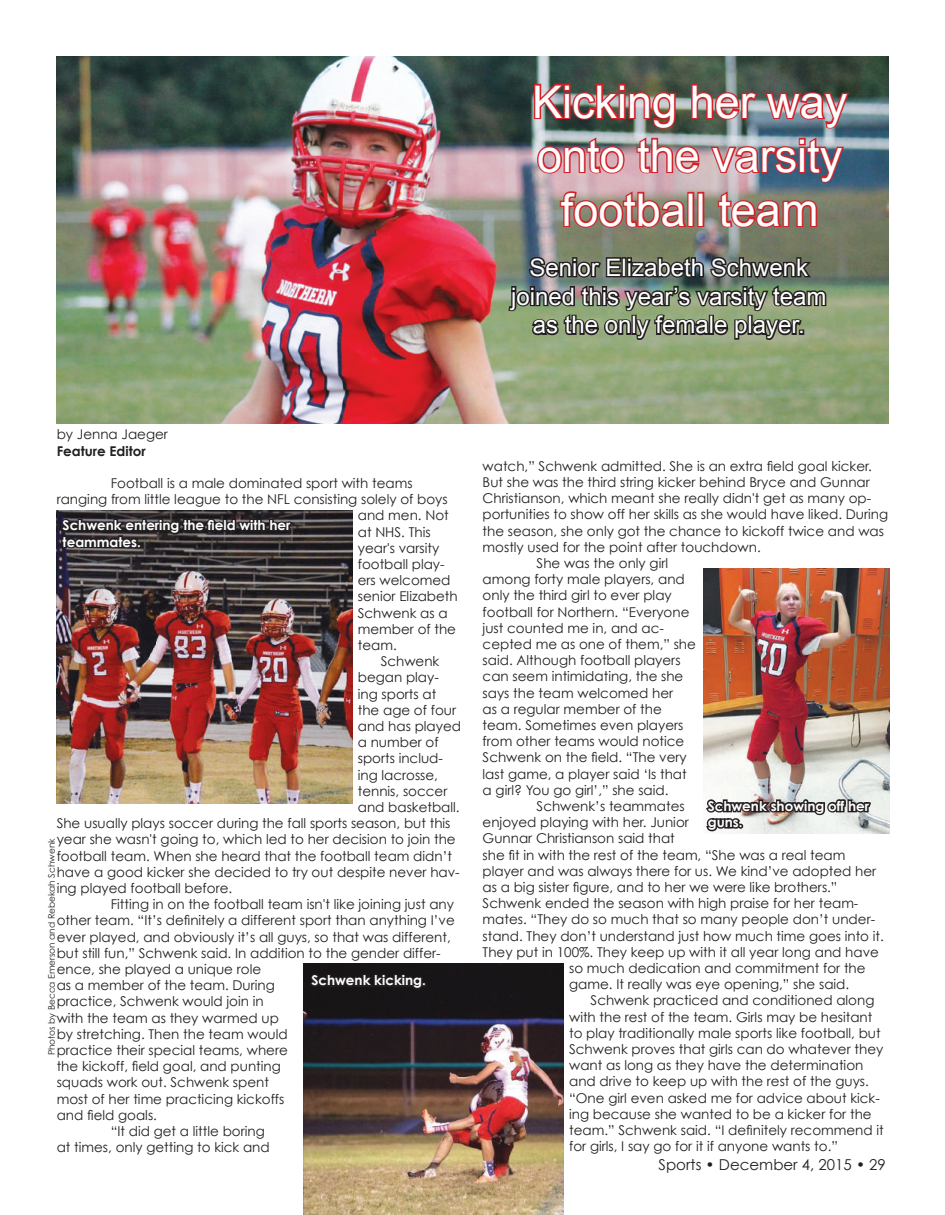
<style>
.page{position:relative;width:945px;height:1215px;background:#fff}
.page>*{position:absolute;margin:0;border:0;box-sizing:border-box;transform-origin:0 0}
.t1{font:45px/54px "Arial";color:#fff;text-align:center}
.t2{font:24px/28.8px "Arial";color:#fff;text-align:center}
.t3{font:15px "Century Gothic";color:#231f20}
.t4{font:13.5px "Century Gothic";color:#231f20}
.t5{font:700 13.5px/16.2px "Century Gothic";color:#fff}
.t6{font:700 13.5px "Century Gothic";color:#231f20}
.t7{font:9px "Century Gothic";color:#231f20}
</style>
<div class="page">
<img style="left:56px;top:511px;width:296px;height:292px">
<img style="left:703px;top:569px;width:187px;height:264px">
<img style="left:57px;top:57px;width:831px;height:367px">
<img style="left:532px;top:82px;width:319px;height:148px">
<svg style="left:507px;top:254px;width:321px;height:89px;background:#5e6756"></svg>
<svg style="left:59px;top:516px;width:235px;height:36px;background:#373234"></svg>
<svg style="left:704px;top:797px;width:169px;height:37px"></svg>
<img style="left:303px;top:964px;width:261px;height:251px">
<svg style="left:308px;top:971px;width:121px;height:36px;background:#1a1719"></svg>
<h1 class="t1" style="left:532px;top:75px;width:317px">Kicking her way onto the varsity football team</h1>
<h2 class="t2" style="left:511px;top:253px;width:317px">Senior Elizabeth Schwenk joined this year’s varsity team as the only female player.</h2>
<p class="t4" style="left:57px;top:426px;width:113px">by Jenna Jaeger</p>
<p class="t6" style="left:57px;top:442px;width:91px">Feature Editor</p>
<p class="t4" style="left:111px;top:475px;width:303px">Football is a male dominated sport with teams</p>
<p class="t4" style="left:57px;top:491px;width:393px">ranging from little league to the NFL consisting solely of boys</p>
<p class="t4" style="left:358px;top:507px;width:93px">and men. Not</p>
<p class="t4" style="left:358px;top:524px;width:74px">at NHS. This</p>
<p class="t4" style="left:358px;top:540px;width:83px">year's varsity</p>
<p class="t4" style="left:358px;top:556px;width:88px">football play-</p>
<p class="t4" style="left:358px;top:572px;width:94px">ers welcomed</p>
<p class="t4" style="left:358px;top:588px;width:101px">senior Elizabeth</p>
<p class="t4" style="left:358px;top:605px;width:91px">Schwenk as a</p>
<p class="t4" style="left:358px;top:621px;width:100px">member of the</p>
<p class="t4" style="left:358px;top:637px;width:40px">team.</p>
<p class="t4" style="left:381px;top:653px;width:60px">Schwenk</p>
<p class="t4" style="left:358px;top:669px;width:83px">began play-</p>
<p class="t4" style="left:358px;top:686px;width:80px">ing sports at</p>
<p class="t4" style="left:358px;top:702px;width:100px">the age of four</p>
<p class="t4" style="left:358px;top:718px;width:105px">and has played</p>
<p class="t4" style="left:358px;top:734px;width:82px">a number of</p>
<p class="t4" style="left:358px;top:750px;width:87px">sports includ-</p>
<p class="t4" style="left:358px;top:767px;width:82px">ing lacrosse,</p>
<p class="t4" style="left:358px;top:783px;width:91px">tennis, soccer</p>
<p class="t4" style="left:358px;top:799px;width:103px">and basketball.</p>
<p class="t4" style="left:57px;top:815px;width:395px">She usually plays soccer during the fall sports season, but this</p>
<p class="t4" style="left:57px;top:831px;width:401px">year she wasn't going to, which led to her decision to join the</p>
<p class="t4" style="left:57px;top:848px;width:397px">football team. When she heard that the football team didn’t</p>
<p class="t4" style="left:57px;top:864px;width:405px">have a good kicker she decided to try out despite never hav-</p>
<p class="t4" style="left:57px;top:880px;width:177px">ing played football before.</p>
<p class="t4" style="left:111px;top:896px;width:345px">Fitting in on the football team isn't like joining just any</p>
<p class="t4" style="left:57px;top:912px;width:400px">other team. “It’s definitely a different sport than anything I’ve</p>
<p class="t4" style="left:57px;top:929px;width:396px">ever played, and obviously it’s all guys, so that was different,</p>
<p class="t4" style="left:57px;top:945px;width:386px">but still fun,” Schwenk said. In addition to the gender differ-</p>
<p class="t4" style="left:57px;top:961px;width:206px">ence, she played a unique role</p>
<p class="t4" style="left:57px;top:977px;width:220px">as a member of the team. During</p>
<p class="t4" style="left:57px;top:993px;width:209px">practice, Schwenk would join in</p>
<p class="t4" style="left:57px;top:1010px;width:224px">with the team as they warmed up</p>
<p class="t4" style="left:57px;top:1026px;width:233px">by stretching. Then the team would</p>
<p class="t4" style="left:57px;top:1042px;width:233px">practice their special teams, where</p>
<p class="t4" style="left:57px;top:1058px;width:226px">the kickoff, field goal, and punting</p>
<p class="t4" style="left:57px;top:1074px;width:214px">squads work out. Schwenk spent</p>
<p class="t4" style="left:57px;top:1091px;width:229px">most of her time practicing kickoffs</p>
<p class="t4" style="left:57px;top:1107px;width:102px">and field goals.</p>
<p class="t4" style="left:111px;top:1123px;width:156px">“It did get a little boring</p>
<p class="t4" style="left:57px;top:1139px;width:215px">at times, only getting to kick and</p>
<p class="t5" style="left:63px;top:517px;width:229px">Schwenk entering the field with her teammates.</p>
<p class="t7" style="left:46px;top:1055px;width:219px;rotate:-90deg">Photos by Becca Emerson and Rebekah Schwenk</p>
<p class="t5" style="left:311px;top:972px;width:116px">Schwenk kicking.</p>
<p class="t4" style="left:483px;top:458px;width:391px">watch,” Schwenk admitted. She is an extra field goal kicker.</p>
<p class="t4" style="left:483px;top:474px;width:389px">But she was the third string kicker behind Bryce and Gunnar</p>
<p class="t4" style="left:483px;top:490px;width:390px">Christianson, which meant she really didn't get as many op-</p>
<p class="t4" style="left:483px;top:506px;width:407px">portunities to show off her skills as she would have liked. During</p>
<p class="t4" style="left:483px;top:522px;width:403px">the season, she only got the chance to kickoff twice and was</p>
<p class="t4" style="left:483px;top:539px;width:280px">mostly used for the point after touchdown.</p>
<p class="t4" style="left:537px;top:555px;width:133px">She was the only girl</p>
<p class="t4" style="left:483px;top:571px;width:204px">among forty male players, and</p>
<p class="t4" style="left:483px;top:587px;width:191px">only the third girl to ever play</p>
<p class="t4" style="left:483px;top:603px;width:208px">football for Northern. “Everyone</p>
<p class="t4" style="left:483px;top:620px;width:183px">just counted me in, and ac-</p>
<p class="t4" style="left:483px;top:636px;width:215px">cepted me as one of them,” she</p>
<p class="t4" style="left:483px;top:652px;width:200px">said. Although football players</p>
<p class="t4" style="left:483px;top:668px;width:202px">can seem intimidating, the she</p>
<p class="t4" style="left:483px;top:684px;width:192px">says the team welcomed her</p>
<p class="t4" style="left:483px;top:701px;width:181px">as a regular member of the</p>
<p class="t4" style="left:483px;top:717px;width:202px">team. Sometimes even players</p>
<p class="t4" style="left:483px;top:733px;width:203px">from other teams would notice</p>
<p class="t4" style="left:483px;top:749px;width:206px">Schwenk on the field. “The very</p>
<p class="t4" style="left:483px;top:765px;width:206px">last game, a player said ‘Is that</p>
<p class="t4" style="left:483px;top:782px;width:187px">a girl? You go girl’,” she said.</p>
<p class="t4" style="left:537px;top:798px;width:150px">Schwenk’s teammates</p>
<p class="t4" style="left:483px;top:814px;width:208px">enjoyed playing with her. Junior</p>
<p class="t4" style="left:483px;top:830px;width:194px">Gunnar Christianson said that</p>
<p class="t4" style="left:483px;top:846px;width:364px">she fit in with the rest of the team, “She was a real team</p>
<p class="t4" style="left:483px;top:863px;width:395px">player and was always there for us. We kind’ve adopted her</p>
<p class="t4" style="left:483px;top:879px;width:356px">as a big sister figure, and to her we were like brothers.”</p>
<p class="t4" style="left:483px;top:895px;width:377px">Schwenk ended the season with high praise for her team-</p>
<p class="t4" style="left:483px;top:911px;width:394px">mates. “They do so much that so many people don’t under-</p>
<p class="t4" style="left:483px;top:927px;width:403px">stand. They don’t understand just how much time goes into it.</p>
<p class="t4" style="left:483px;top:944px;width:398px">They put in 100%. They keep up with it all year long and have</p>
<p class="t4" style="left:569px;top:960px;width:298px">so much dedication and commitment for the</p>
<p class="t4" style="left:569px;top:976px;width:282px">game. It really was eye opening,” she said.</p>
<p class="t4" style="left:591px;top:992px;width:285px">Schwenk practiced and conditioned along</p>
<p class="t4" style="left:569px;top:1008px;width:305px">with the rest of the team. Girls may be hesitant</p>
<p class="t4" style="left:569px;top:1025px;width:313px">to play traditionally male sports like football, but</p>
<p class="t4" style="left:569px;top:1041px;width:316px">Schwenk proves that girls can do whatever they</p>
<p class="t4" style="left:569px;top:1057px;width:296px">want as long as they have the determination</p>
<p class="t4" style="left:569px;top:1073px;width:301px">and drive to keep up with the rest of the guys.</p>
<p class="t4" style="left:569px;top:1089px;width:312px">“One girl even asked me for advice about kick-</p>
<p class="t4" style="left:569px;top:1106px;width:304px">ing because she wanted to be a kicker for the</p>
<p class="t4" style="left:569px;top:1122px;width:316px">team.” Schwenk said. “I definitely recommend it</p>
<p class="t4" style="left:569px;top:1138px;width:270px">for girls, I say go for it if anyone wants to.”</p>
<p class="t5" style="left:708px;top:798px;width:163px">Schwenk showing off her guns.</p>
<p class="t3" style="left:659px;top:1155px;width:229px">Sports • December 4, 2015 • 29</p>
</div>
